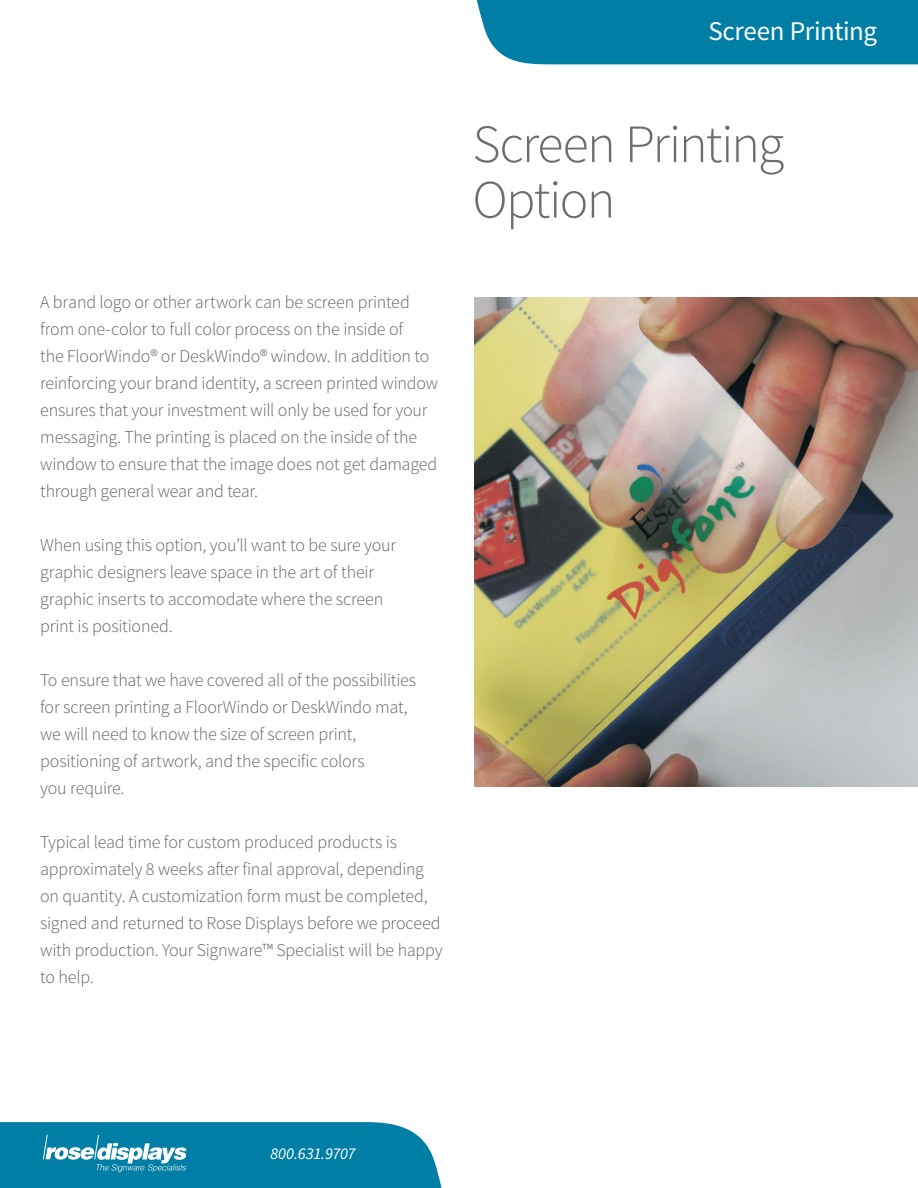
<style>
.page{position:relative;width:918px;height:1188px;background:#fff}
.page>*{position:absolute;margin:0;border:0;box-sizing:border-box;transform-origin:0 0}
.Header___36_37{font:300 54px/55.5px "Source Sans Pro";letter-spacing:-.03em;color:#6c6d70}
.Tab_Text{font:27px "Source Sans Pro";letter-spacing:-.015em;color:#fff}
.Body___12_18{font:300 18px/27px "Source Sans Pro";letter-spacing:-.01em;color:#636366}
.t1{font:italic 16.5px "Source Sans Pro";letter-spacing:-.025em;color:#fff}
</style>
<div class="page">
<div style="left:476px;top:0;width:442px;height:64px;background:#007ea5"></div>
<svg style="left:0;top:1122px;width:442px;height:66px;background:#1689ac"></svg>
<img style="left:475px;top:297px;width:443px;height:490px">
<p class="Body___12_18" style="left:40px;top:289px;width:400px">A brand logo or other artwork can be screen printed from one-color to full color process on the inside of<br>the FloorWindo® or DeskWindo® window. In addition to reinforcing your brand identity, a screen printed window ensures that your investment will only be used for your messaging. The printing is placed on the inside of the window to ensure that the image does not get damaged through general wear and tear.</p>
<p class="Body___12_18" style="left:40px;top:532px;width:357px">When using this option, you’ll want to be sure your graphic designers leave space in the art of their graphic inserts to accomodate where the screen print is positioned.</p>
<p class="Body___12_18" style="left:40px;top:667px;width:378px">To ensure that we have covered all of the possibilities for screen printing a FloorWindo or DeskWindo mat, we will need to know the size of screen print, positioning of artwork, and the specific colors<br>you require.</p>
<p class="Body___12_18" style="left:40px;top:829px;width:404px">Typical lead time for custom produced products is approximately 8 weeks after final approval, depending on quantity. A customization form must be completed, signed and returned to Rose Displays before we proceed with production. Your Signware™ Specialist will be happy to help.</p>
<p class="Tab_Text" style="left:708px;top:15px;width:170px">Screen Printing</p>
<p class="Header___36_37" style="left:473px;top:117px;width:313px">Screen Printing<br>Option</p>
<p class="t1" style="left:270px;top:1144px;width:87px">800.631.9707</p>
</div>
